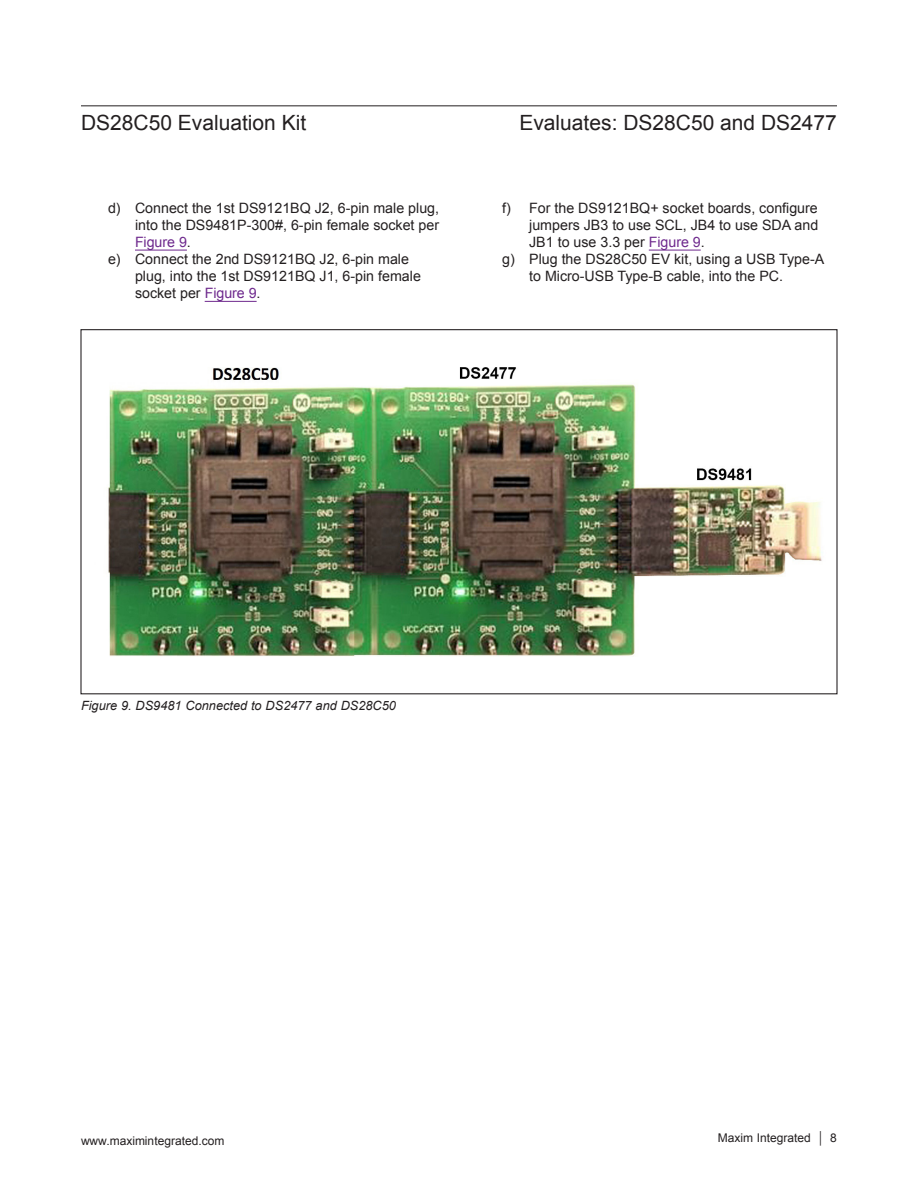
<style>
.page{position:relative;width:918px;height:1188px;background:#fff}
.page>*{position:absolute;margin:0;border:0;box-sizing:border-box;transform-origin:0 0}
.t1{font:21px "Arial";color:#231f20}
.Body_Text_Indent_-_N{font:14.25px/17.1px "Arial";color:#231f20;text-align:justify}
.Caption_-_Figures{font:italic 12.75px "Arial";color:#231f20}
.t2{font:12px "Arial";color:#231f20}
.s1{color:#6e298d}
</style>
<div class="page">
<hr style="left:81px;top:105px;width:756px;height:1px;background:#231f20">
<hr style="left:135px;top:250px;width:52px;height:1px;background:#6e298d">
<hr style="left:205px;top:301px;width:52px;height:1px;background:#6e298d">
<hr style="left:649px;top:250px;width:52px;height:1px;background:#6e298d">
<img style="left:108px;top:367px;width:714px;height:290px">
<h1 class="t1" style="left:81px;top:108px;width:227px">DS28C50 Evaluation Kit</h1>
<h1 class="t1" style="left:519px;top:108px;width:319px">Evaluates: DS28C50 and DS2477</h1>
<p class="Body_Text_Indent_-_N" style="left:135px;top:199px;width:306px;text-indent:-27px">d) Connect the 1st DS9121BQ J2, 6-pin male plug, into the DS9481P-300#, 6-pin female socket per <span class="s1">Figure 9</span>.</p>
<p class="Body_Text_Indent_-_N" style="left:135px;top:251px;width:287px;text-align:left;text-indent:-27px">e) Connect the 2nd DS9121BQ J2, 6-pin male plug, into the 1st DS9121BQ J1, 6-pin female socket per <span class="s1">Figure 9</span>.</p>
<p class="Body_Text_Indent_-_N" style="left:529px;top:199px;width:291px;text-indent:-27px">f) For the DS9121BQ+ socket boards, configure jumpers JB3 to use SCL, JB4 to use SDA and JB1 to use 3.3 per <span class="s1">Figure 9</span>.</p>
<p class="Body_Text_Indent_-_N" style="left:529px;top:251px;width:297px;text-indent:-27px">g) Plug the DS28C50 EV kit, using a USB Type-A to Micro-USB Type-B cable, into the PC.</p>
<p class="Caption_-_Figures" style="left:81px;top:698px;width:317px">Figure 9. DS9481 Connected to DS2477 and DS28C50</p>
<p class="t2" style="left:81px;top:1133px;width:145px">www.maximintegrated.com</p>
<p class="t2" style="left:718px;top:1130px;width:121px">Maxim Integrated │ 8</p>
</div>
